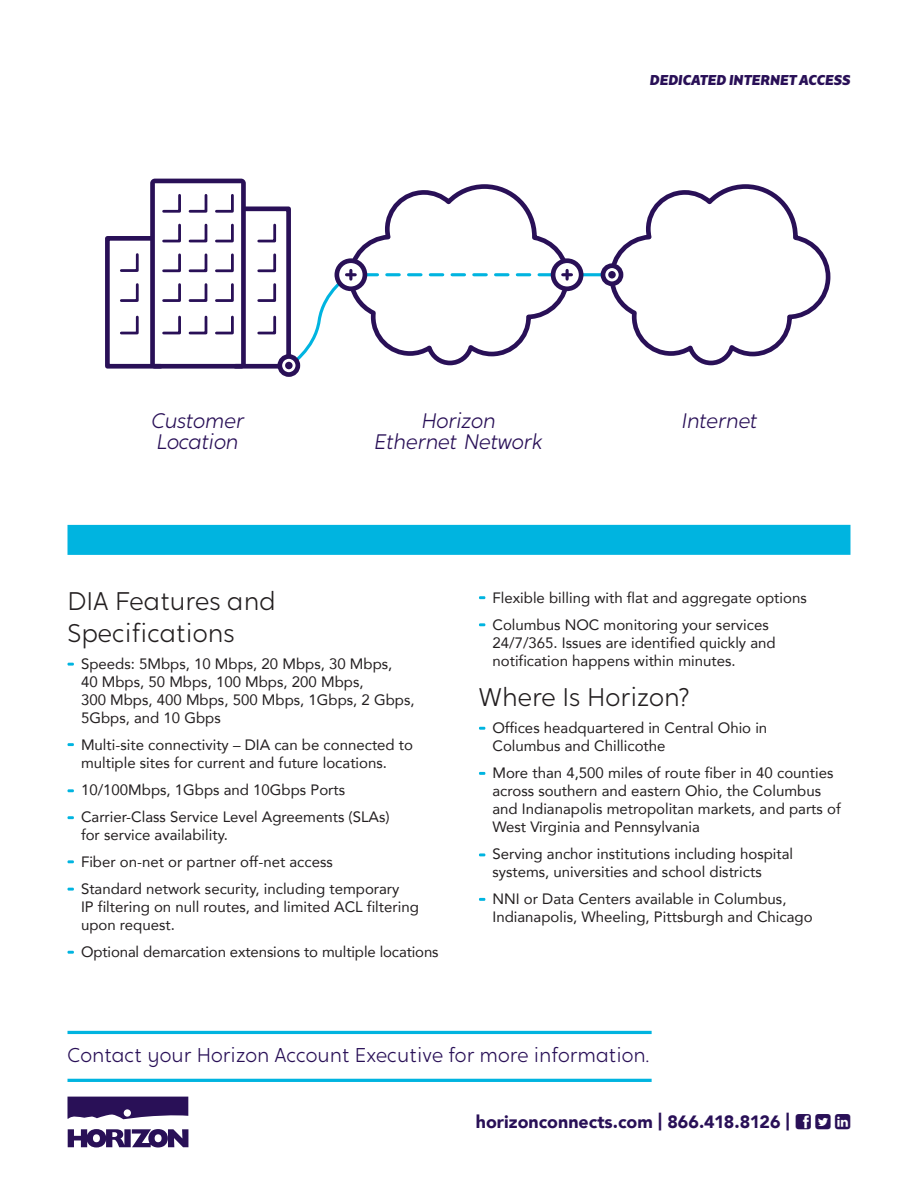
<style>
.page{position:relative;width:918px;height:1188px;background:#fff}
.page>*{position:absolute;margin:0;border:0;box-sizing:border-box;transform-origin:0 0}
.t1{font:300 25.5px/31.5px "Crossten";color:#231f20}
.t2{font:italic 300 21px/21px "Crossten";color:#291057}
.t3{font:300 19.95px "Crossten";color:#291057}
.t4{font:900 17.85px "Avenir";color:#291057}
.t5{font:15px/18px "Avenir";color:#231f20}
.t6{font:italic 900 13.5px "Bw Glenn Sans";color:#291057}
</style>
<div class="page">
<svg style="left:67px;top:1097px;width:121px;height:22px;background:#442e6c"></svg>
<svg style="left:68px;top:1129px;width:120px;height:19px"></svg>
<svg style="left:68px;top:663px;width:6px;height:3px"></svg>
<svg style="left:68px;top:951px;width:6px;height:3px"></svg>
<svg style="left:68px;top:888px;width:6px;height:3px"></svg>
<svg style="left:68px;top:743px;width:6px;height:3px"></svg>
<svg style="left:68px;top:816px;width:6px;height:3px"></svg>
<svg style="left:68px;top:789px;width:6px;height:3px"></svg>
<svg style="left:68px;top:860px;width:6px;height:3px"></svg>
<svg style="left:479px;top:727px;width:6px;height:3px"></svg>
<svg style="left:479px;top:596px;width:6px;height:3px"></svg>
<svg style="left:479px;top:623px;width:6px;height:3px"></svg>
<svg style="left:479px;top:772px;width:6px;height:3px"></svg>
<svg style="left:479px;top:853px;width:6px;height:3px"></svg>
<svg style="left:479px;top:898px;width:6px;height:3px"></svg>
<div style="left:68px;top:525px;width:782px;height:30px;background:#00b4e0"></div>
<hr style="left:68px;top:1031px;width:584px;height:3px;background:#00b4e0">
<hr style="left:68px;top:1079px;width:584px;height:3px;background:#00b4e0">
<hr style="left:567px;top:273px;width:45px;height:3px;background:#00b4e0">
<svg style="left:553px;top:261px;width:28px;height:28px"></svg>
<div style="left:551px;top:258px;width:32px;height:33px;border:5px solid #291057;border-radius:50%"></div>
<svg style="left:105px;top:179px;width:467px;height:191px"></svg>
<svg style="left:607px;top:184px;width:224px;height:182px"></svg>
<svg style="left:603px;top:266px;width:18px;height:18px"></svg>
<div style="left:601px;top:263px;width:22px;height:23px;border:5px solid #291057;border-radius:50%"></div>
<div style="left:608px;top:271px;width:8px;height:8px;background:#291057;border-radius:50%"></div>
<svg style="left:280px;top:357px;width:18px;height:18px"></svg>
<div style="left:277px;top:354px;width:23px;height:23px;border:5px solid #291057;border-radius:50%"></div>
<div style="left:285px;top:362px;width:8px;height:7px;background:#291057;border-radius:50%"></div>
<p class="t6" style="left:650px;top:72px;width:202px">DEDICATED INTERNET ACCESS</p>
<h2 class="t2" style="left:152px;top:410px;width:94px">Customer<br>Location</h2>
<h2 class="t2" style="left:375px;top:410px;width:170px;text-align:center">Horizon<br>Ethernet Network</h2>
<h2 class="t2" style="left:682px;top:410px;width:77px">Internet</h2>
<h1 class="t1" style="left:68px;top:586px;width:210px">DIA Features and<br>Specifications</h1>
<p class="t5" style="left:81px;top:654px;width:335px">Speeds: 5Mbps, 10 Mbps, 20 Mbps, 30 Mbps,<br>40 Mbps, 50 Mbps, 100 Mbps, 200 Mbps,<br>300 Mbps, 400 Mbps, 500 Mbps, 1Gbps, 2 Gbps, 5Gbps, and 10 Gbps</p>
<p class="t5" style="left:81px;top:735px;width:334px">Multi-site connectivity – DIA can be connected to multiple sites for current and future locations.</p>
<p class="t5" style="left:81px;top:776px;width:310px;line-height:27px">10/100Mbps, 1Gbps and 10Gbps Ports<br>Carrier-Class Service Level Agreements (SLAs)</p>
<p class="t5" style="left:81px;top:821px;width:320px;line-height:27px">for service availability.<br>Fiber on-net or partner off-net access<br>Standard network security, including temporary</p>
<p class="t5" style="left:81px;top:897px;width:339px">IP filtering on null routes, and limited ACL filtering upon request.</p>
<p class="t5" style="left:81px;top:942px;width:359px">Optional demarcation extensions to multiple locations</p>
<p class="t5" style="left:492px;top:584px;width:316px;line-height:27px">Flexible billing with flat and aggregate options<br>Columbus NOC monitoring your services</p>
<p class="t5" style="left:492px;top:633px;width:285px">24/7/365. Issues are identified quickly and notification happens within minutes.</p>
<h1 class="t1" style="left:479px;top:682px;width:212px">Where Is Horizon?</h1>
<p class="t5" style="left:492px;top:719px;width:276px">Offices headquartered in Central Ohio in<br>Columbus and Chillicothe</p>
<p class="t5" style="left:492px;top:764px;width:350px">More than 4,500 miles of route fiber in 40 counties across southern and eastern Ohio, the Columbus and Indianapolis metropolitan markets, and parts of West Virginia and Pennsylvania</p>
<p class="t5" style="left:492px;top:845px;width:302px">Serving anchor institutions including hospital systems, universities and school districts</p>
<p class="t5" style="left:492px;top:890px;width:322px">NNI or Data Centers available in Columbus,<br>Indianapolis, Wheeling, Pittsburgh and Chicago</p>
<h3 class="t3" style="left:68px;top:1043px;width:583px">Contact your Horizon Account Executive for more information.</h3>
<p class="t4" style="left:476px;top:1106px;width:316px">horizonconnects.com | 866.418.8126 |</p>
</div>
